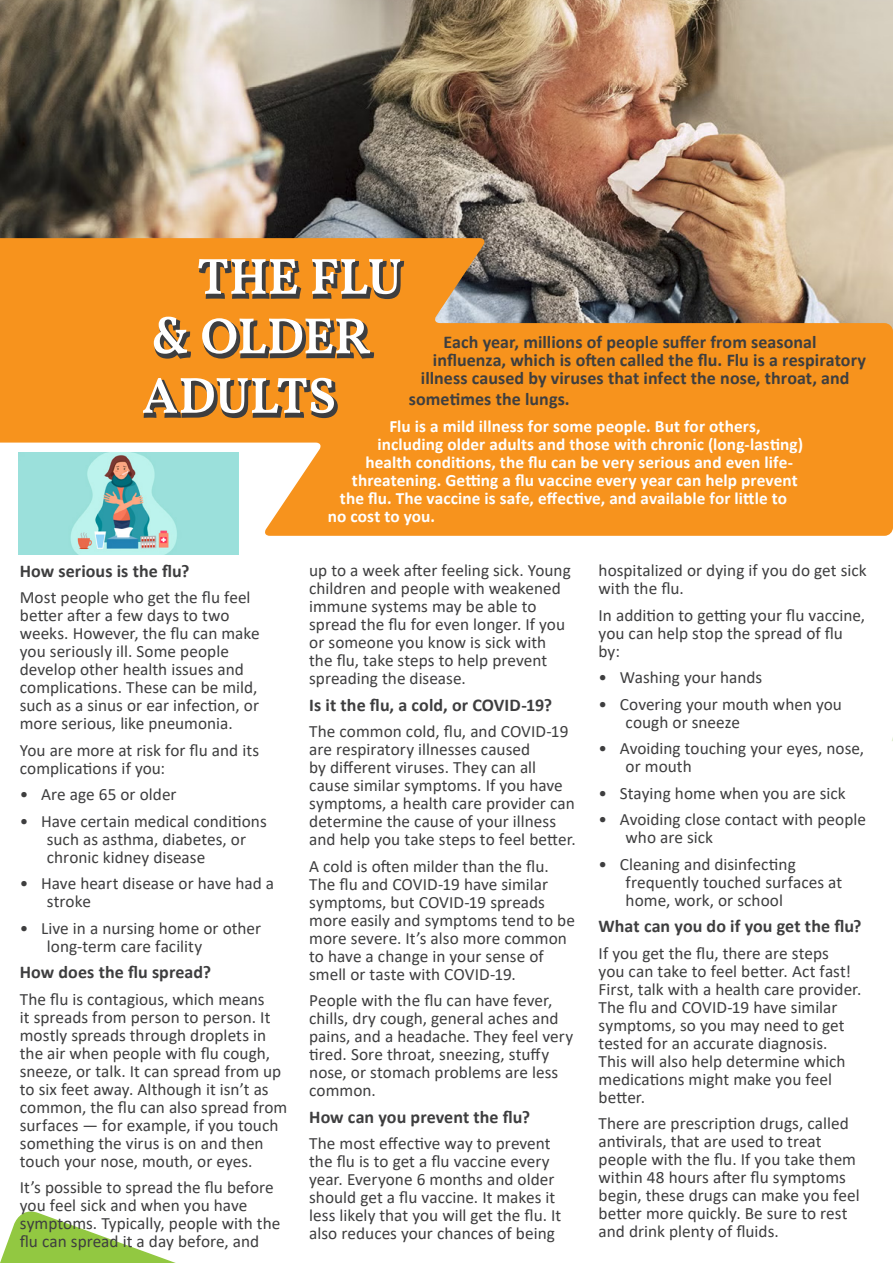
<style>
.page{position:relative;width:893px;height:1263px;background:#fff}
.page>*{position:absolute;margin:0;border:0;box-sizing:border-box;transform-origin:0 0}
.body_text_right{font:600 51px "Vollkorn";letter-spacing:-.01em;color:#fff}
.body_text_left{font:700 18px "Calibri";letter-spacing:.005em;color:#3e3e3f}
.body_text_left-2{font:17.25px/18px "Calibri";color:#3e3e3f}
.body_text_left-3{font:700 17.25px "Calibri";letter-spacing:.005em;color:#fff}
</style>
<div class="page">
<img style="left:0;top:0;width:893px;height:238px">
<img style="left:18px;top:536px;width:220px;height:18px">
<svg style="left:0;top:238px;width:891px;height:298px;background:#e1983d"></svg>
<svg style="left:0;top:1211px;width:176px;height:52px"></svg>
<svg style="left:891px;top:77px;width:2px;height:664px"></svg>
<p class="body_text_right" style="left:197px;top:238px;width:207px">THE FLU</p>
<p class="body_text_right" style="left:151px;top:298px;width:220px">&amp; OLDER</p>
<p class="body_text_right" style="left:142px;top:357px;width:196px">ADULTS</p>
<p class="body_text_left" style="left:443px;top:330px;width:375px">Each year, millions of people suffer from seasonal</p>
<p class="body_text_left" style="left:433px;top:348px;width:435px">influenza, which is often called the flu. Flu is a respiratory</p>
<p class="body_text_left" style="left:421px;top:366px;width:430px">illness caused by viruses that infect the nose, throat, and</p>
<p class="body_text_left" style="left:409px;top:387px;width:162px">sometimes the lungs.</p>
<p class="body_text_left-3" style="left:389px;top:414px;width:373px">Flu is a mild illness for some people. But for others,</p>
<p class="body_text_left-3" style="left:377px;top:432px;width:427px">including older adults and those with chronic (long-lasting)</p>
<p class="body_text_left-3" style="left:365px;top:450px;width:429px">health conditions, the flu can be very serious and even life-</p>
<p class="body_text_left-3" style="left:352px;top:468px;width:447px">threatening. Getting a flu vaccine every year can help prevent</p>
<p class="body_text_left-3" style="left:340px;top:486px;width:449px">the flu. The vaccine is safe, effective, and available for little to</p>
<p class="body_text_left-3" style="left:328px;top:504px;width:109px">no cost to you.</p>
<p class="body_text_left" style="left:20px;top:558px;width:171px">How serious is the flu?</p>
<p class="body_text_left-2" style="left:20px;top:588px;width:241px">Most people who get the flu feel better after a few days to two weeks. However, the flu can make you seriously ill. Some people develop other health issues and complications. These can be mild, such as a sinus or ear infection, or more serious, like pneumonia.</p>
<p class="body_text_left-2" style="left:20px;top:740px;width:241px">You are more at risk for flu and its complications if you:</p>
<p class="body_text_left-2" style="left:20px;top:785px;width:158px">• Are age 65 or older</p>
<p class="body_text_left-2" style="left:47px;top:811px;width:221px;text-indent:-27px">• Have certain medical conditions such as asthma, diabetes, or chronic kidney disease</p>
<p class="body_text_left-2" style="left:47px;top:874px;width:229px;text-indent:-27px">• Have heart disease or have had a stroke</p>
<p class="body_text_left-2" style="left:47px;top:918px;width:216px;text-indent:-27px">• Live in a nursing home or other long-term care facility</p>
<p class="body_text_left" style="left:20px;top:959px;width:193px">How does the flu spread?</p>
<p class="body_text_left-2" style="left:20px;top:989px;width:269px">The flu is contagious, which means<br>it spreads from person to person. It mostly spreads through droplets in the air when people with flu cough, sneeze, or talk. It can spread from up to six feet away. Although it isn’t as common, the flu can also spread from surfaces — for example, if you touch something the virus is on and then touch your nose, mouth, or eyes.</p>
<p class="body_text_left-2" style="left:20px;top:1178px;width:262px">It’s possible to spread the flu before you feel sick and when you have symptoms. Typically, people with the flu can spread it a day before, and</p>
<p class="body_text_left-2" style="left:309px;top:561px;width:263px">up to a week after feeling sick. Young children and people with weakened immune systems may be able to spread the flu for even longer. If you or someone you know is sick with the flu, take steps to help prevent spreading the disease.</p>
<p class="body_text_left" style="left:309px;top:692px;width:244px">Is it the flu, a cold, or COVID-19?</p>
<p class="body_text_left-2" style="left:309px;top:722px;width:268px">The common cold, flu, and COVID-19 are respiratory illnesses caused<br>by different viruses. They can all cause similar symptoms. If you have symptoms, a health care provider can determine the cause of your illness and help you take steps to feel better.</p>
<p class="body_text_left-2" style="left:309px;top:856px;width:267px">A cold is often milder than the flu.<br>The flu and COVID-19 have similar symptoms, but COVID-19 spreads more easily and symptoms tend to be more severe. It’s also more common to have a change in your sense of smell or taste with COVID-19.</p>
<p class="body_text_left-2" style="left:309px;top:991px;width:266px">People with the flu can have fever, chills, dry cough, general aches and pains, and a headache. They feel very tired. Sore throat, sneezing, stuffy nose, or stomach problems are less common.</p>
<p class="body_text_left" style="left:309px;top:1104px;width:222px">How can you prevent the flu?</p>
<p class="body_text_left-2" style="left:309px;top:1134px;width:254px">The most effective way to prevent the flu is to get a flu vaccine every year. Everyone 6 months and older should get a flu vaccine. It makes it less likely that you will get the flu. It also reduces your chances of being</p>
<p class="body_text_left-2" style="left:599px;top:561px;width:270px">hospitalized or dying if you do get sick with the flu.</p>
<p class="body_text_left-2" style="left:599px;top:605px;width:268px">In addition to getting your flu vaccine, you can help stop the spread of flu by:</p>
<p class="body_text_left-2" style="left:599px;top:668px;width:165px">• Washing your hands</p>
<p class="body_text_left-2" style="left:626px;top:694px;width:218px;text-indent:-27px">• Covering your mouth when you cough or sneeze</p>
<p class="body_text_left-2" style="left:626px;top:739px;width:240px;text-indent:-27px">• Avoiding touching your eyes, nose, or mouth</p>
<p class="body_text_left-2" style="left:599px;top:783px;width:249px">• Staying home when you are sick</p>
<p class="body_text_left-2" style="left:626px;top:810px;width:242px;text-indent:-27px">• Avoiding close contact with people who are sick</p>
<p class="body_text_left-2" style="left:626px;top:854px;width:218px;text-indent:-27px">• Cleaning and disinfecting frequently touched surfaces at home, work, or school</p>
<p class="body_text_left" style="left:599px;top:913px;width:264px">What can you do if you get the flu?</p>
<p class="body_text_left-2" style="left:599px;top:943px;width:264px">If you get the flu, there are steps<br>you can take to feel better. Act fast!<br>First, talk with a health care provider.<br>The flu and COVID-19 have similar symptoms, so you may need to get tested for an accurate diagnosis.<br>This will also help determine which medications might make you feel better.</p>
<p class="body_text_left-2" style="left:599px;top:1114px;width:263px">There are prescription drugs, called antivirals, that are used to treat people with the flu. If you take them within 48 hours after flu symptoms begin, these drugs can make you feel better more quickly. Be sure to rest and drink plenty of fluids.</p>
</div>
